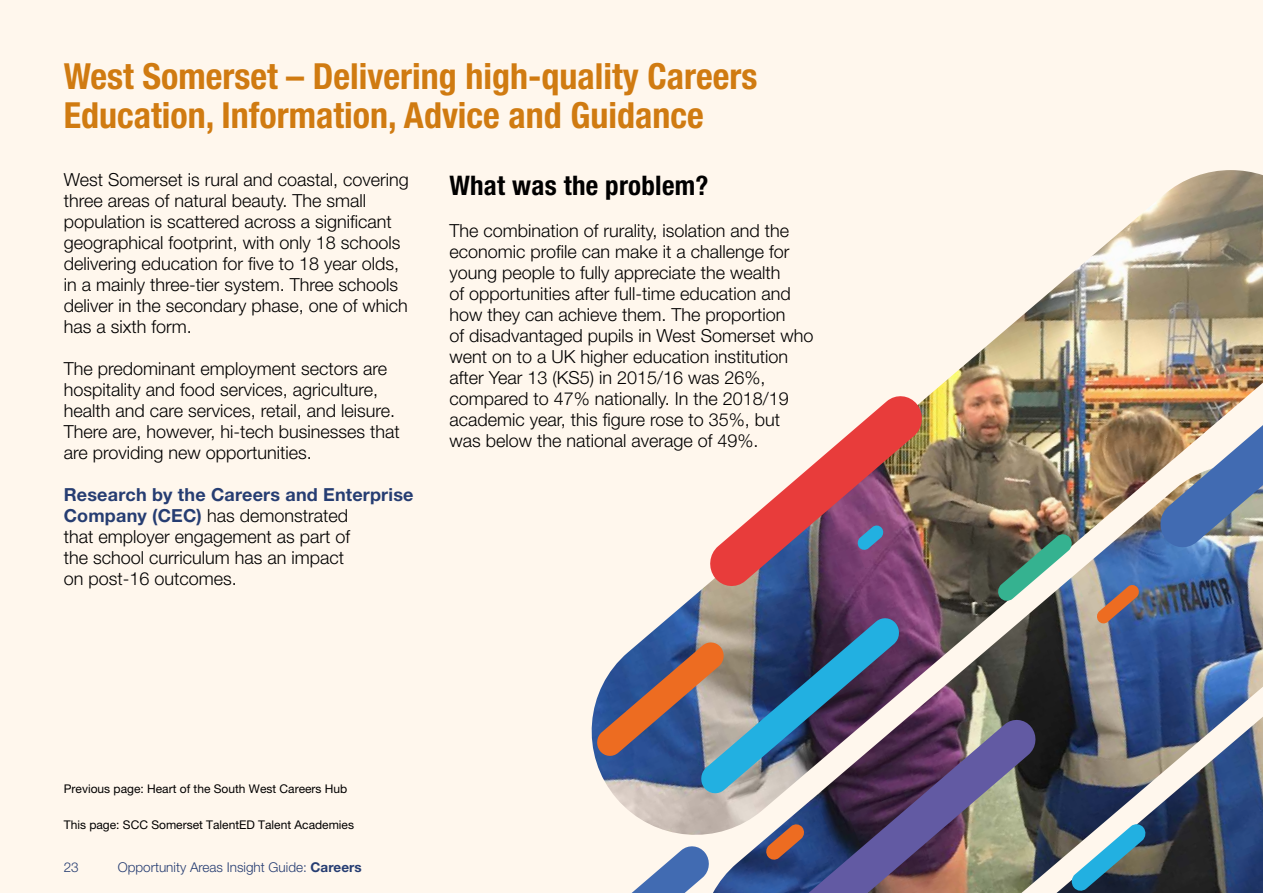
<style>
.page{position:relative;width:1263px;height:893px;background:#fff7ed}
.page>*{position:absolute;margin:0;border:0;box-sizing:border-box;transform-origin:0 0}
.H2_Hdr_24_26_b-con{font:700 condensed 36px/39px "Helvetica Neue LT Pro";color:#d07b11}
.H3_Subhd_18_20_b-con{font:700 condensed 27px "Helvetica Neue LT Pro";letter-spacing:.01em;color:#000}
.Body_12_14_light__5a{font:300 18px/21px "Helvetica Neue LT Pro";color:#000}
.t1{font:300 13.5px "Helvetica Neue LT Pro";color:#263d72}
.Captions_8_10_roman{font:12px "Helvetica Neue LT Pro";color:#000}
.s1{font-weight:700;color:#263d72}
.s2{font-weight:700}
</style>
<div class="page">
<img style="left:591px;top:170px;width:672px;height:723px">
<svg style="left:1071px;top:823px;width:75px;height:69px"></svg>
<svg style="left:591px;top:844px;width:120px;height:49px"></svg>
<svg style="left:1096px;top:584px;width:44px;height:40px;background:#907171"></svg>
<svg style="left:707px;top:393px;width:217px;height:196px"></svg>
<svg style="left:997px;top:533px;width:76px;height:69px"></svg>
<img style="left:1158px;top:407px;width:105px;height:143px">
<svg style="left:595px;top:616px;width:306px;height:179px;background:#667088"></svg>
<img style="left:721px;top:717px;width:317px;height:176px">
<svg style="left:765px;top:823px;width:40px;height:38px;background:#936864"></svg>
<h2 class="H2_Hdr_24_26_b-con" style="left:64px;top:57px;width:695px">West Somerset – Delivering high‑quality Careers<br>Education, Information, Advice and Guidance</h2>
<p class="Body_12_14_light__5a" style="left:64px;top:168px;width:347px">West Somerset is rural and coastal, covering three areas of natural beauty. The small population is scattered across a significant geographical footprint, with only 18 schools delivering education for five to 18 year olds, in a mainly three-tier system. Three schools deliver in the secondary phase, one of which has a sixth form.</p>
<p class="Body_12_14_light__5a" style="left:64px;top:358px;width:338px">The predominant employment sectors are hospitality and food services, agriculture, health and care services, retail, and leisure.<br>There are, however, hi-tech businesses that are providing new opportunities.</p>
<p class="Body_12_14_light__5a" style="left:64px;top:484px;width:351px"><span class="s1">Research by the Careers and Enterprise<br>Company (CEC)</span> has demonstrated<br>that employer engagement as part of<br>the school curriculum has an impact<br>on post‑16 outcomes.</p>
<h3 class="H3_Subhd_18_20_b-con" style="left:449px;top:169px;width:261px">What was the problem?</h3>
<p class="Body_12_14_light__5a" style="left:449px;top:220px;width:366px">The combination of rurality, isolation and the economic profile can make it a challenge for young people to fully appreciate the wealth<br>of opportunities after full-time education and how they can achieve them. The proportion<br>of disadvantaged pupils in West Somerset who went on to a UK higher education institution after Year 13 (KS5) in 2015/16 was 26%, compared to 47% nationally. In the 2018/19 academic year, this figure rose to 35%, but was below the national average of 49%.</p>
<p class="Captions_8_10_roman" style="left:64px;top:781px;width:285px">Previous page: Heart of the South West Careers Hub</p>
<p class="Captions_8_10_roman" style="left:64px;top:818px;width:292px">This page: SCC Somerset TalentED Talent Academies</p>
<p class="t1" style="left:64px;top:859px;width:17px">23</p>
<p class="t1" style="left:118px;top:859px;width:245px">Opportunity Areas Insight Guide: <span class="s2">Careers</span></p>
</div>
